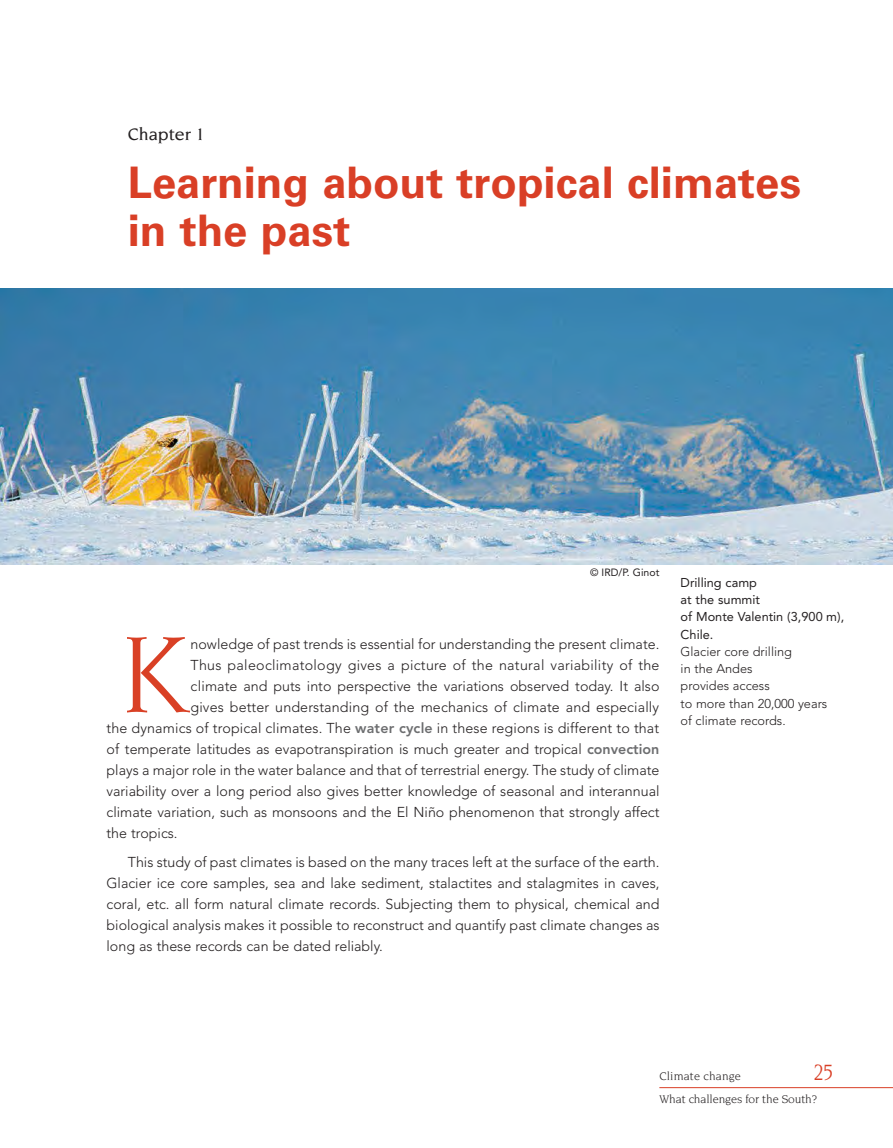
<style>
.page{position:relative;width:893px;height:1148px;background:#fff}
.page>*{position:absolute;margin:0;border:0;box-sizing:border-box;transform-origin:0 0}
.t1{font:116.85px "Novarese";color:#d94025}
.t2{font:700 43.5px/48px "Univers";color:#d93f26}
.t3{font:24px "Novarese";color:#d93f26;scale:.9 1}
.t4{font:500 18px "Novarese";color:#231f20}
.t5{font:300 14.25px/21px "Avenir";color:#231f20;text-align:justify}
.t6{font:300 14.25px "Avenir";letter-spacing:.02em;color:#231f20}
.t7{font:300 12.75px/17.2px "Avenir";color:#231f20}
.t8{font:12.75px/17.2px "Avenir";color:#231f20}
.t9{font:12px "Novarese";letter-spacing:-.01em;color:#231f20}
.t10{font:12px "Novarese";letter-spacing:.01em;color:#231f20}
.t11{font:10.5px "Avenir";color:#231f20}
.s1{font-weight:800;color:#6d6e70}
</style>
<div class="page">
<hr style="left:659px;top:1087px;width:233px;height:1px;background:#d93f26">
<img style="left:0;top:288px;width:892px;height:276px">
<p class="t4" style="left:128px;top:127px;width:78px">Chapter 1</p>
<h2 class="t2" style="left:128px;top:163px;width:674px">Learning about tropical climates in the past</h2>
<p class="t11" style="left:590px;top:567px;width:71px">© IRD/P. Ginot</p>
<h1 class="t1" style="left:119px;top:624px;width:73px">K</h1>
<p class="t5" style="left:190px;top:634px;width:470px">nowledge of past trends is essential for understanding the present climate.</p>
<p class="t6" style="left:190px;top:659px;width:470px">Thus paleoclimatology gives a picture of the natural variability of the</p>
<p class="t5" style="left:190px;top:676px;width:470px">climate and puts into perspective the variations observed today. It also</p>
<p class="t5" style="left:190px;top:697px;width:470px">gives better understanding of the mechanics of climate and especially</p>
<p class="t5" style="left:107px;top:718px;width:554px">the dynamics of tropical climates. The <span class="s1">water cycle</span> in these regions is different to that</p>
<p class="t5" style="left:107px;top:739px;width:554px">of temperate latitudes as evapotranspiration is much greater and tropical <span class="s1">convection</span></p>
<p class="t5" style="left:107px;top:760px;width:554px">plays a major role in the water balance and that of terrestrial energy. The study of climate</p>
<p class="t5" style="left:107px;top:781px;width:554px">variability over a long period also gives better knowledge of seasonal and interannual</p>
<p class="t5" style="left:107px;top:802px;width:554px">climate variation, such as monsoons and the El Niño phenomenon that strongly affect</p>
<p class="t5" style="left:107px;top:823px;width:73px">the tropics.</p>
<p class="t5" style="left:107px;top:853px;width:554px;text-indent:21px">This study of past climates is based on the many traces left at the surface of the earth.<br>Glacier ice core samples, sea and lake sediment, stalactites and stalagmites in caves, coral, etc. all form natural climate records. Subjecting them to physical, chemical and biological analysis makes it possible to reconstruct and quantify past climate changes as long as these records can be dated reliably.</p>
<p class="t8" style="left:680px;top:575px;width:165px">Drilling camp<br>at the summit<br>of Monte Valentin (3,900 m),<br>Chile.</p>
<p class="t7" style="left:680px;top:644px;width:148px">Glacier core drilling<br>in the Andes<br>provides access<br>to more than 20,000 years of climate records.</p>
<p class="t10" style="left:659px;top:1071px;width:83px">Climate change</p>
<h3 class="t3" style="left:813px;top:1062px;width:24px">25</h3>
<p class="t9" style="left:659px;top:1093px;width:159px">What challenges for the South?</p>
</div>
